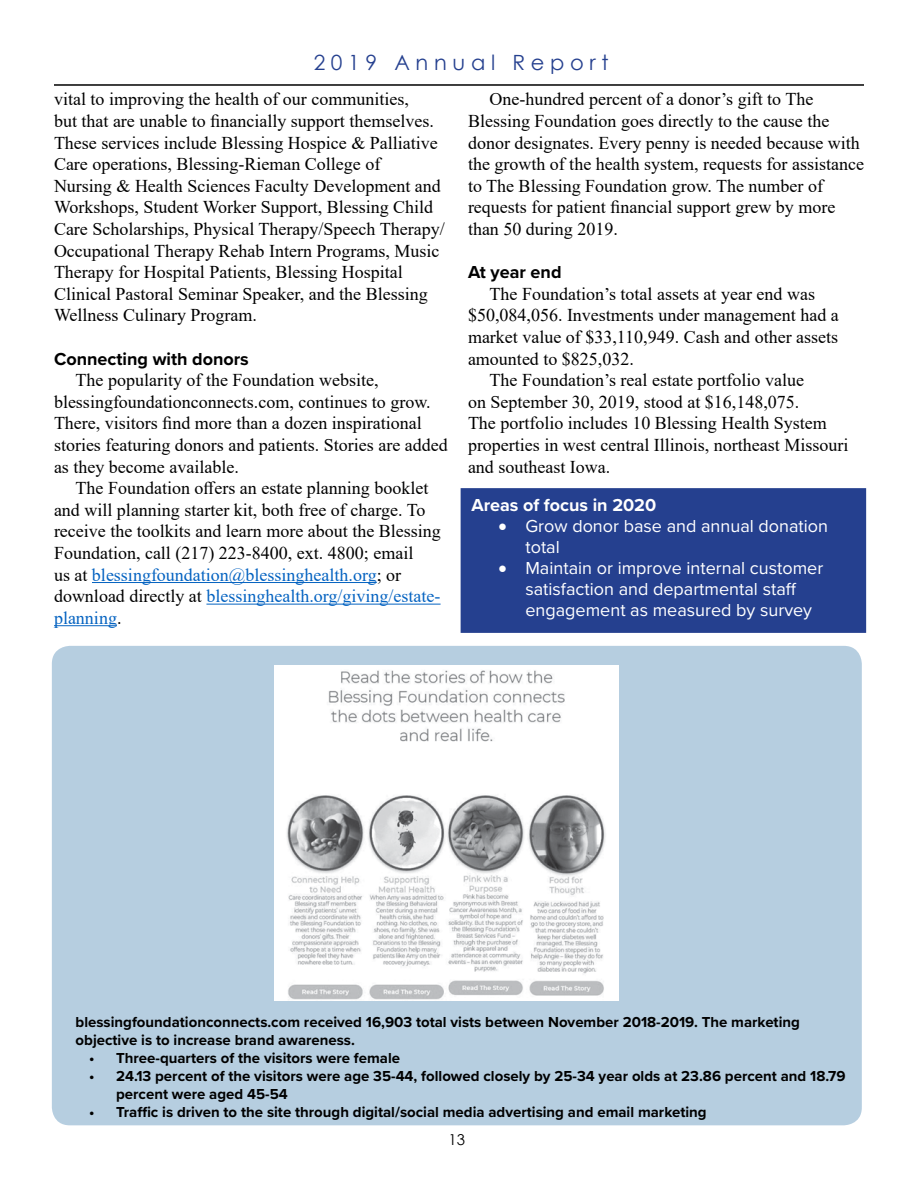
<style>
.page{position:relative;width:918px;height:1188px;background:#fff}
.page>*{position:absolute;margin:0;border:0;box-sizing:border-box;transform-origin:0 0}
.t1{font:21px "Century Gothic";letter-spacing:.27em;color:#25408f}
.t2{font:18px/21.6px "Times New Roman";color:#000}
.t3{font:18px/21px "Proxima Nova";color:#fff}
.t4{font:700 18px "Proxima Nova";color:#000}
.t5{font:700 18px "Proxima Nova";color:#fff}
.t6{font:700 15px/18px "Proxima Nova";color:#000}
.t7{font:15px "Century Gothic";color:#000}
.s1{color:#0563c1}
</style>
<div class="page">
<div style="left:52px;top:646px;width:810px;height:479px;background:#b6cee0;border-radius:18px"></div>
<hr style="left:92px;top:582px;width:285px;height:1px;background:#0563c1">
<hr style="left:206px;top:604px;width:235px;height:1px;background:#0563c1">
<hr style="left:54px;top:625px;width:63px;height:1px;background:#0563c1">
<hr style="left:54px;top:84px;width:810px;height:2px;background:#000">
<div style="left:461px;top:488px;width:405px;height:145px;background:#25408f;border:2px solid #25408f"></div>
<img style="left:274px;top:665px;width:345px;height:336px">
<p class="t1" style="left:314px;top:47px;width:296px">2019 Annual Report</p>
<p class="t2" style="left:54px;top:88px;width:392px">vital to improving the health of our communities,<br>but that are unable to financially support themselves.<br>These services include Blessing Hospice &amp; Palliative Care operations, Blessing-Rieman College of<br>Nursing &amp; Health Sciences Faculty Development and Workshops, Student Worker Support, Blessing Child Care Scholarships, Physical Therapy/Speech Therapy/ Occupational Therapy Rehab Intern Programs, Music Therapy for Hospital Patients, Blessing Hospital Clinical Pastoral Seminar Speaker, and the Blessing Wellness Culinary Program.</p>
<p class="t4" style="left:54px;top:345px;width:196px">Connecting with donors</p>
<p class="t2" style="left:54px;top:369px;width:395px;text-indent:22px">The popularity of the Foundation website, blessingfoundationconnects.com, continues to grow.<br>There, visitors find more than a dozen inspirational stories featuring donors and patients. Stories are added as they become available.</p>
<p class="t2" style="left:54px;top:477px;width:388px;text-indent:22px">The Foundation offers an estate planning booklet and will planning starter kit, both free of charge. To receive the toolkits and learn more about the Blessing Foundation, call (217) 223-8400, ext. 4800; email<br>us at <span class="s1">blessingfoundation@blessinghealth.org</span>; or download directly at <span class="s1">blessinghealth.org/giving/estate&shy;planning</span>.</p>
<p class="t2" style="left:468px;top:88px;width:398px;text-indent:22px">One-hundred percent of a donor’s gift to The Blessing Foundation goes directly to the cause the donor designates. Every penny is needed because with the growth of the health system, requests for assistance to The Blessing Foundation grow. The number of requests for patient financial support grew by more than 50 during 2019.</p>
<p class="t4" style="left:468px;top:259px;width:95px">At year end</p>
<p class="t2" style="left:490px;top:282px;width:327px">The Foundation’s total assets at year end was</p>
<p class="t2" style="left:468px;top:304px;width:372px">$50,084,056. Investments under management had a</p>
<p class="t2" style="left:468px;top:326px;width:372px">market value of $33,110,949. Cash and other assets</p>
<p class="t2" style="left:468px;top:347px;width:167px">amounted to $825,032.</p>
<p class="t2" style="left:490px;top:369px;width:316px">The Foundation’s real estate portfolio value</p>
<p class="t2" style="left:468px;top:390px;width:333px">on September 30, 2019, stood at $16,148,075.</p>
<p class="t2" style="left:468px;top:412px;width:360px">The portfolio includes 10 Blessing Health System</p>
<p class="t2" style="left:468px;top:434px;width:382px">properties in west central Illinois, northeast Missouri</p>
<p class="t2" style="left:468px;top:455px;width:144px">and southeast Iowa.</p>
<p class="t5" style="left:471px;top:492px;width:186px">Areas of focus in 2020</p>
<p class="t3" style="left:525px;top:515px;width:304px;text-indent:-27px">• Grow donor base and annual donation total</p>
<p class="t3" style="left:525px;top:557px;width:299px;text-indent:-27px">• Maintain or improve internal customer satisfaction and departmental staff engagement as measured by survey</p>
<p class="t6" style="left:76px;top:1013px;width:726px">blessingfoundationconnects.com received 16,903 total vists between November 2018-2019. The marketing objective is to increase brand awareness.</p>
<p class="t6" style="left:89px;top:1049px;width:313px">• Three-quarters of the visitors were female</p>
<p class="t6" style="left:116px;top:1067px;width:731px;text-indent:-27px">• 24.13 percent of the visitors were age 35-44, followed closely by 25-34 year olds at 23.86 percent and 18.79 percent were aged 45-54</p>
<p class="t6" style="left:89px;top:1103px;width:619px">• Traffic is driven to the site through digital/social media advertising and email marketing</p>
<p class="t7" style="left:449px;top:1129px;width:18px">13</p>
</div>
